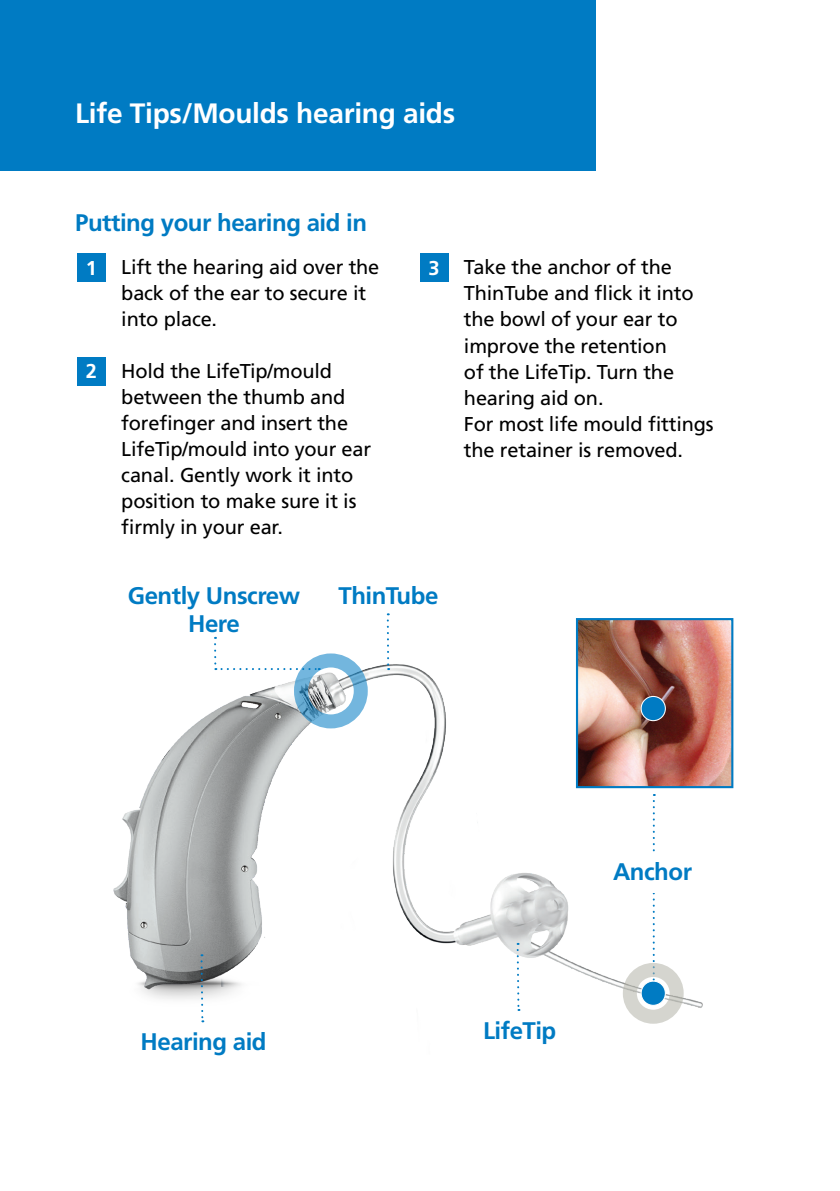
<style>
.page{position:relative;width:840px;height:1191px;background:#fff}
.page>*{position:absolute;margin:0;border:0;box-sizing:border-box;transform-origin:0 0}
.t1{font:700 28px "Frutiger";letter-spacing:-.01em;color:#fff}
.t2{font:700 24px "Frutiger";letter-spacing:-.02em;color:#007bc3}
.t3{font:20px/26px "Frutiger";letter-spacing:-.01em;color:#000}
.t4{font:700 20px "Frutiger";color:#fff}
</style>
<div class="page">
<div style="left:0;top:0;width:595px;height:170px;background:#007bc3"></div>
<div style="left:77px;top:254px;width:29px;height:28px;background:#007bc3"></div>
<div style="left:420px;top:254px;width:28px;height:28px;background:#007bc3"></div>
<div style="left:77px;top:357px;width:29px;height:29px;background:#007bc3"></div>
<img style="left:113px;top:613px;width:620px;height:411px">
<svg style="left:386px;top:613px;width:3px;height:57px"></svg>
<svg style="left:214px;top:637px;width:105px;height:33px"></svg>
<svg style="left:652px;top:794px;width:2px;height:186px"></svg>
<svg style="left:199px;top:954px;width:5px;height:68px"></svg>
<svg style="left:515px;top:943px;width:5px;height:68px"></svg>
<img style="left:578px;top:621px;width:152px;height:164px">
<div style="left:575px;top:618px;width:158px;height:170px;border:2px solid #007bc3"></div>
<div style="left:640px;top:696px;width:25px;height:24px;background:#007bc3;border-radius:50%"></div>
<div style="left:640px;top:696px;width:25px;height:25px;border:1px solid #fff;border-radius:50%"></div>
<div style="left:584px;top:853px;width:136px;height:40px;background:#fff"></div>
<div style="left:622px;top:963px;width:61px;height:60px;border:14px solid #b3b3a8;border-radius:50%"></div>
<div style="left:640px;top:981px;width:25px;height:24px;background:#007bc3;border-radius:50%"></div>
<div style="left:640px;top:980px;width:25px;height:25px;border:1px solid #fff;border-radius:50%"></div>
<div style="left:294px;top:653px;width:73px;height:75px;border:14px solid #007bc3;border-radius:50%"></div>
<h1 class="t1" style="left:75px;top:97px;width:381px">Life Tips/Moulds hearing aids</h1>
<p class="t2" style="left:75px;top:208px;width:293px">Putting your hearing aid in</p>
<p class="t3" style="left:121px;top:255px;width:259px">Lift the hearing aid over the back of the ear to secure it into place.</p>
<p class="t3" style="left:463px;top:255px;width:251px">Take the anchor of the<br>ThinTube and flick it into the bowl of your ear to improve the retention<br>of the LifeTip. Turn the hearing aid on.<br>For most life mould fittings the retainer is removed.</p>
<p class="t4" style="left:86px;top:256px;width:13px">1</p>
<p class="t4" style="left:428px;top:256px;width:13px">3</p>
<p class="t3" style="left:121px;top:358px;width:251px">Hold the LifeTip/mould between the thumb and forefinger and insert the<br>LifeTip/mould into your ear canal. Gently work it into position to make sure it is firmly in your ear.</p>
<p class="t4" style="left:86px;top:360px;width:13px">2</p>
<p class="t2" style="left:128px;top:582px;width:174px">Gently Unscrew</p>
<p class="t2" style="left:338px;top:582px;width:101px">ThinTube</p>
<p class="t2" style="left:188px;top:610px;width:53px">Here</p>
<p class="t2" style="left:140px;top:1027px;width:127px">Hearing aid</p>
<p class="t2" style="left:483px;top:1016px;width:75px">LifeTip</p>
<p class="t2" style="left:612px;top:858px;width:80px">Anchor</p>
</div>
